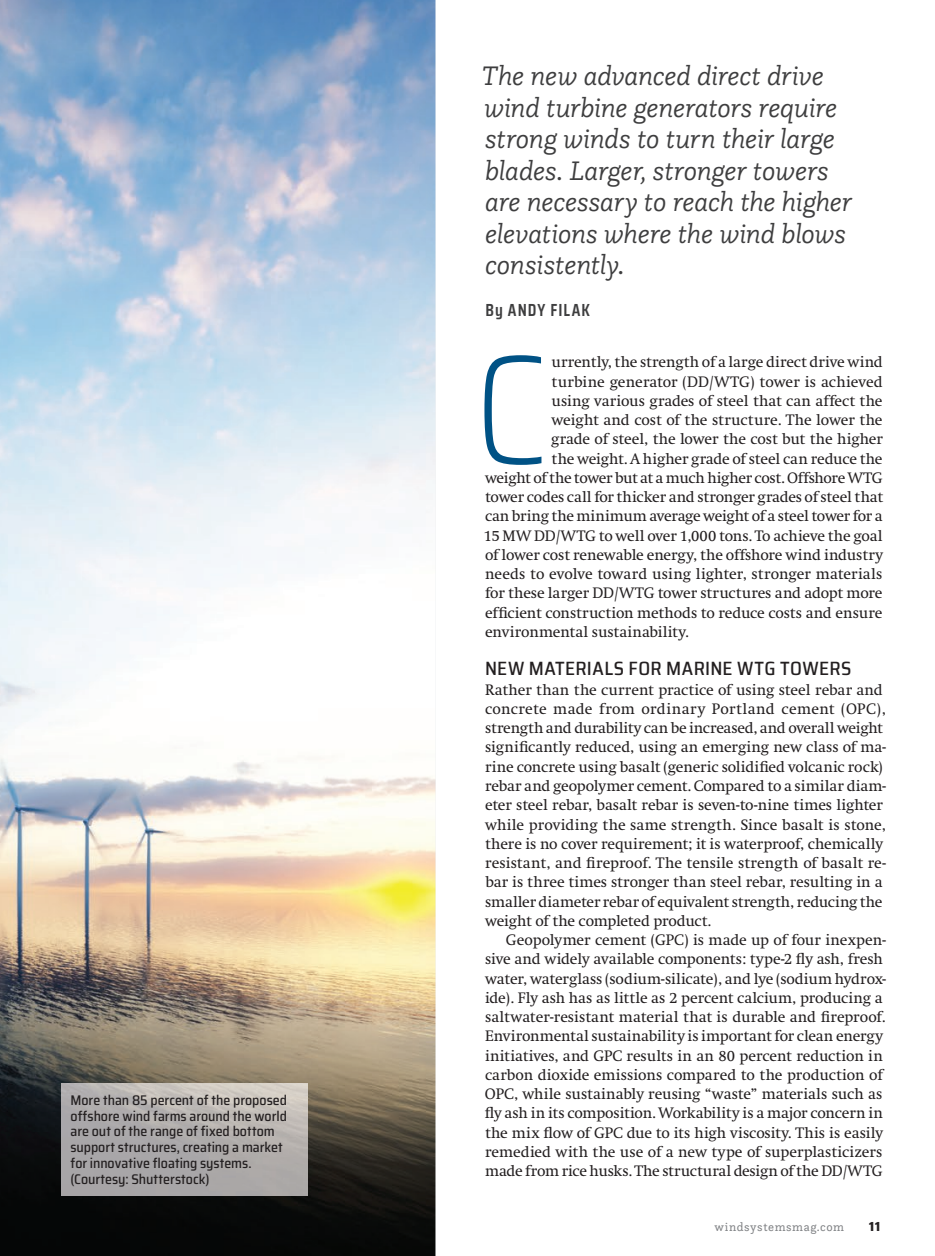
<style>
.page{position:relative;width:935px;height:1256px;background:#fff}
.page>*{position:absolute;margin:0;border:0;box-sizing:border-box;transform-origin:0 0}
.t1{font:200 semi-condensed 155.58px "Saira";color:#005285}
.t2{font:italic 300 28px/31.5px "Questa Slab";letter-spacing:-.015em;color:#3e3e3f}
.t3{font:500 semi-condensed 19.25px "Saira";letter-spacing:.02em;color:#231f20}
.t4{font:600 17.5px "Saira Condensed";letter-spacing:.06em;color:#3e3e3f}
.t5{font:15.75px/19.2px "Swift";letter-spacing:-.005em;color:#231f20}
.t6{font:15.75px "Swift";letter-spacing:-.025em;color:#231f20}
.t7{font:500 semi-condensed 14px/15.8px "Saira";color:#231f20}
.t8{font:700 13.12px "Saira";color:#231f20}
.t9{font:12.25px "Questa Slab";letter-spacing:.05em;color:#808285}
</style>
<div class="page">
<img style="left:0;top:0;width:435px;height:1255px">
<img style="left:62px;top:1083px;width:245px;height:112px">
<p class="t7" style="left:71px;top:1091px;width:218px">More than 85 percent of the proposed offshore wind farms around the world are out of the range of fixed bottom support structures, creating a market for innovative floating systems. (Courtesy: Shutterstock)</p>
<h2 class="t2" style="left:481px;top:59px;width:372px">The new advanced direct drive wind turbine generators require strong winds to turn their large blades. Larger, stronger towers are necessary to reach the higher elevations where the wind blows consistently.</h2>
<p class="t4" style="left:485px;top:297px;width:106px">By ANDY FILAK</p>
<h1 class="t1" style="left:473px;top:295px;width:78px">C</h1>
<p class="t5" style="left:551px;top:353px;width:333px">urrently, the strength of a large direct drive wind</p>
<p class="t5" style="left:551px;top:372px;width:333px">turbine generator (DD/WTG) tower is achieved</p>
<p class="t5" style="left:551px;top:391px;width:333px">using various grades of steel that can affect the</p>
<p class="t5" style="left:551px;top:410px;width:332px">weight and cost of the structure. The lower the</p>
<p class="t5" style="left:551px;top:430px;width:333px">grade of steel, the lower the cost but the higher</p>
<p class="t5" style="left:551px;top:449px;width:332px">the weight. A higher grade of steel can reduce the</p>
<p class="t6" style="left:485px;top:469px;width:399px">weight of the tower but at a much higher cost. Offshore WTG</p>
<p class="t5" style="left:485px;top:487px;width:399px">tower codes call for thicker and stronger grades of steel that</p>
<p class="t6" style="left:485px;top:508px;width:399px">can bring the minimum average weight of a steel tower for a</p>
<p class="t5" style="left:484px;top:526px;width:400px">15 MW DD/WTG to well over 1,000 tons. To achieve the goal</p>
<p class="t5" style="left:485px;top:545px;width:399px">of lower cost renewable energy, the offshore wind industry</p>
<p class="t5" style="left:485px;top:564px;width:399px">needs to evolve toward using lighter, stronger materials</p>
<p class="t5" style="left:485px;top:584px;width:399px">for these larger DD/WTG tower structures and adopt more</p>
<p class="t5" style="left:485px;top:603px;width:399px">efficient construction methods to reduce costs and ensure</p>
<p class="t5" style="left:485px;top:622px;width:205px">environmental sustainability.</p>
<p class="t3" style="left:485px;top:654px;width:368px">NEW MATERIALS FOR MARINE WTG TOWERS</p>
<p class="t5" style="left:485px;top:680px;width:402px">Rather than the current practice of using steel rebar and concrete made from ordinary Portland cement (OPC), strength and durability can be increased, and overall weight significantly reduced, using an emerging new class of ma&shy;rine concrete using basalt (generic solidified volcanic rock) rebar and geopolymer cement. Compared to a similar diam&shy;eter steel rebar, basalt rebar is seven-to-nine times lighter while providing the same strength. Since basalt is stone, there is no cover requirement; it is waterproof, chemically resistant, and fireproof. The tensile strength of basalt re&shy;bar is three times stronger than steel rebar, resulting in a smaller diameter rebar of equivalent strength, reducing the weight of the completed product.</p>
<p class="t5" style="left:485px;top:930px;width:403px;text-indent:21px">Geopolymer cement (GPC) is made up of four inexpen&shy;sive and widely available components: type-2 fly ash, fresh water, waterglass (sodium-silicate), and lye (sodium hydrox&shy;ide). Fly ash has as little as 2 percent calcium, producing a saltwater-resistant material that is durable and fireproof.<br>Environmental sustainability is important for clean energy initiatives, and GPC results in an 80 percent reduction in carbon dioxide emissions compared to the production of OPC, while sustainably reusing “waste” materials such as fly ash in its composition. Workability is a major concern in the mix flow of GPC due to its high viscosity. This is easily remedied with the use of a new type of superplasticizers made from rice husks. The structural design of the DD/WTG</p>
<p class="t9" style="left:714px;top:1218px;width:131px">windsystemsmag.com</p>
<p class="t8" style="left:869px;top:1216px;width:12px">11</p>
</div>
